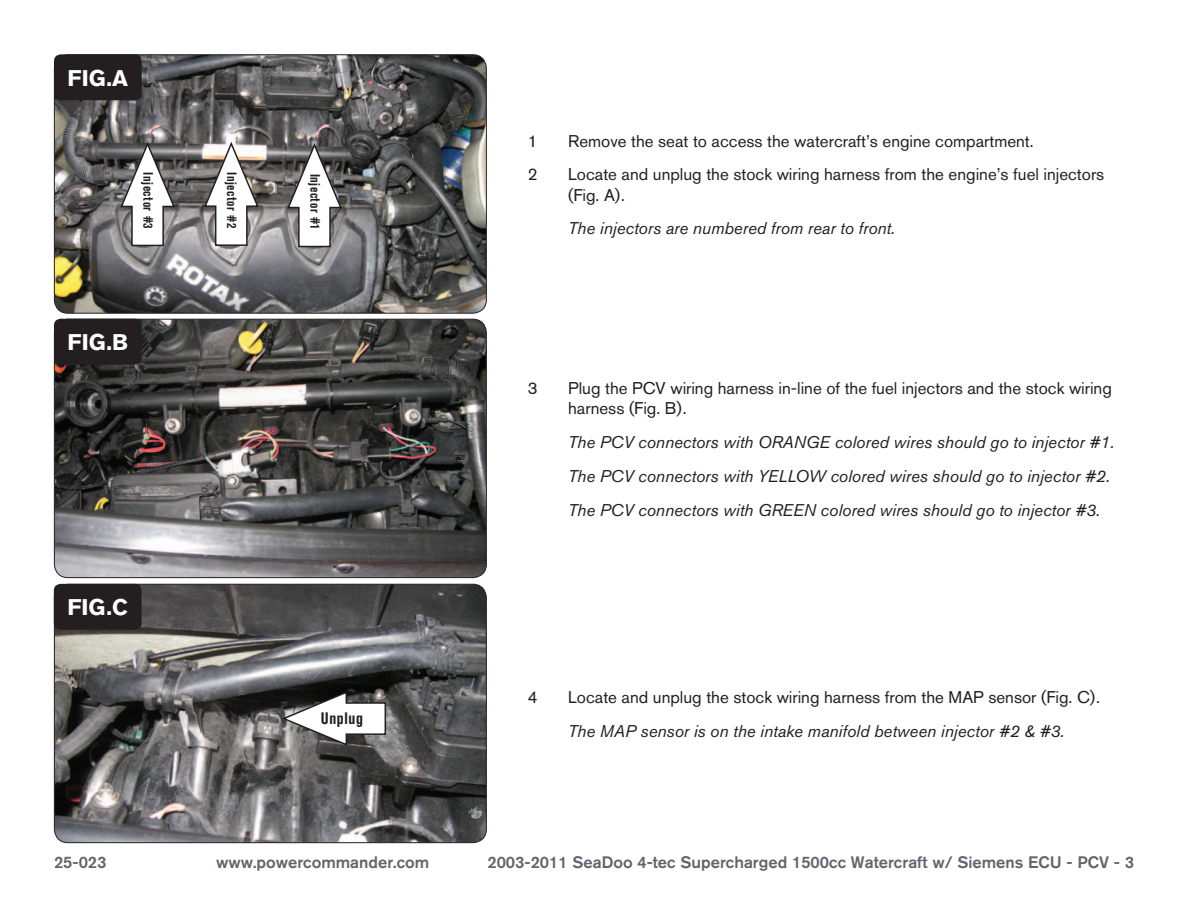
<style>
.page{position:relative;width:1188px;height:918px;background:#fff}
.page>*{position:absolute;margin:0;border:0;box-sizing:border-box;transform-origin:0 0}
.t1{font:700 22.5px "Akzidenz Grotesk BQ";color:#fff}
.Bodycopy{font:16.8px/20.2px "Akzidenz Grotesk BQ";color:#231f20}
.Bodycopy-2{font:italic 16.8px "Akzidenz Grotesk BQ";color:#231f20}
.t2{font:500 16.5px "Akzidenz Grotesk BQ";color:#5e656c}
.Callouts{font:700 condensed 16.5px "Akzidenz Grotesk BQ";letter-spacing:.04em;color:#231f20}
.Callouts-2{font:700 condensed 13.5px "Akzidenz Grotesk BQ";letter-spacing:.04em;color:#231f20}
</style>
<div class="page">
<img style="left:54px;top:55px;width:431px;height:257px">
<div style="left:54px;top:54px;width:433px;height:260px;border:1px solid #231f20;border-radius:14px"></div>
<div style="left:54px;top:54px;width:88px;height:46px;background:#231f20;border-radius:7px"></div>
<img style="left:54px;top:319px;width:432px;height:259px">
<div style="left:54px;top:319px;width:433px;height:259px;border:1px solid #231f20;border-radius:14px"></div>
<div style="left:54px;top:319px;width:88px;height:46px;background:#231f20;border-radius:7px"></div>
<img style="left:54px;top:584px;width:432px;height:259px">
<div style="left:54px;top:584px;width:433px;height:259px;border:1px solid #231f20;border-radius:14px"></div>
<div style="left:54px;top:584px;width:88px;height:46px;background:#231f20;border-radius:7px"></div>
<svg style="left:286px;top:141px;width:57px;height:107px"></svg>
<svg style="left:203px;top:140px;width:57px;height:107px"></svg>
<svg style="left:119px;top:140px;width:57px;height:107px"></svg>
<svg style="left:280px;top:690px;width:107px;height:57px"></svg>
<p class="t1" style="left:68px;top:66px;width:62px">FIG.A</p>
<p class="Callouts-2" style="left:156px;top:172px;width:58px;rotate:90deg">Injector #3</p>
<p class="Callouts-2" style="left:240px;top:172px;width:58px;rotate:90deg">Injector #2</p>
<p class="Callouts-2" style="left:323px;top:174px;width:58px;rotate:90deg">Injector #1</p>
<p class="t1" style="left:68px;top:329px;width:62px">FIG.B</p>
<p class="t1" style="left:68px;top:594px;width:62px">FIG.C</p>
<p class="Callouts" style="left:321px;top:709px;width:44px">Unplug</p>
<p class="Bodycopy" style="left:528px;top:130px;width:11px">1</p>
<p class="Bodycopy" style="left:568px;top:130px;width:467px">Remove the seat to access the watercraft’s engine compartment.</p>
<p class="Bodycopy" style="left:528px;top:164px;width:11px">2</p>
<p class="Bodycopy" style="left:568px;top:164px;width:538px">Locate and unplug the stock wiring harness from the engine’s fuel injectors (Fig. A).</p>
<p class="Bodycopy-2" style="left:568px;top:218px;width:328px">The injectors are numbered from rear to front.</p>
<p class="Bodycopy" style="left:528px;top:378px;width:11px">3</p>
<p class="Bodycopy" style="left:568px;top:378px;width:545px">Plug the PCV wiring harness in-line of the fuel injectors and the stock wiring harness (Fig. B).</p>
<p class="Bodycopy-2" style="left:568px;top:432px;width:548px">The PCV connectors with ORANGE colored wires should go to injector #1.</p>
<p class="Bodycopy-2" style="left:568px;top:466px;width:543px">The PCV connectors with YELLOW colored wires should go to injector #2.</p>
<p class="Bodycopy-2" style="left:568px;top:500px;width:533px">The PCV connectors with GREEN colored wires should go to injector #3.</p>
<p class="Bodycopy" style="left:528px;top:687px;width:11px">4</p>
<p class="Bodycopy" style="left:568px;top:687px;width:533px">Locate and unplug the stock wiring harness from the MAP sensor (Fig. C).</p>
<p class="Bodycopy-2" style="left:568px;top:721px;width:498px">The MAP sensor is on the intake manifold between injector #2 &amp; #3.</p>
<p class="t2" style="left:54px;top:852px;width:54px">25-023</p>
<p class="t2" style="left:216px;top:852px;width:215px">www.powercommander.com</p>
<p class="t2" style="left:487px;top:852px;width:648px">2003-2011 SeaDoo 4-tec Supercharged 1500cc Watercraft w/ Siemens ECU - PCV - 3</p>
</div>
